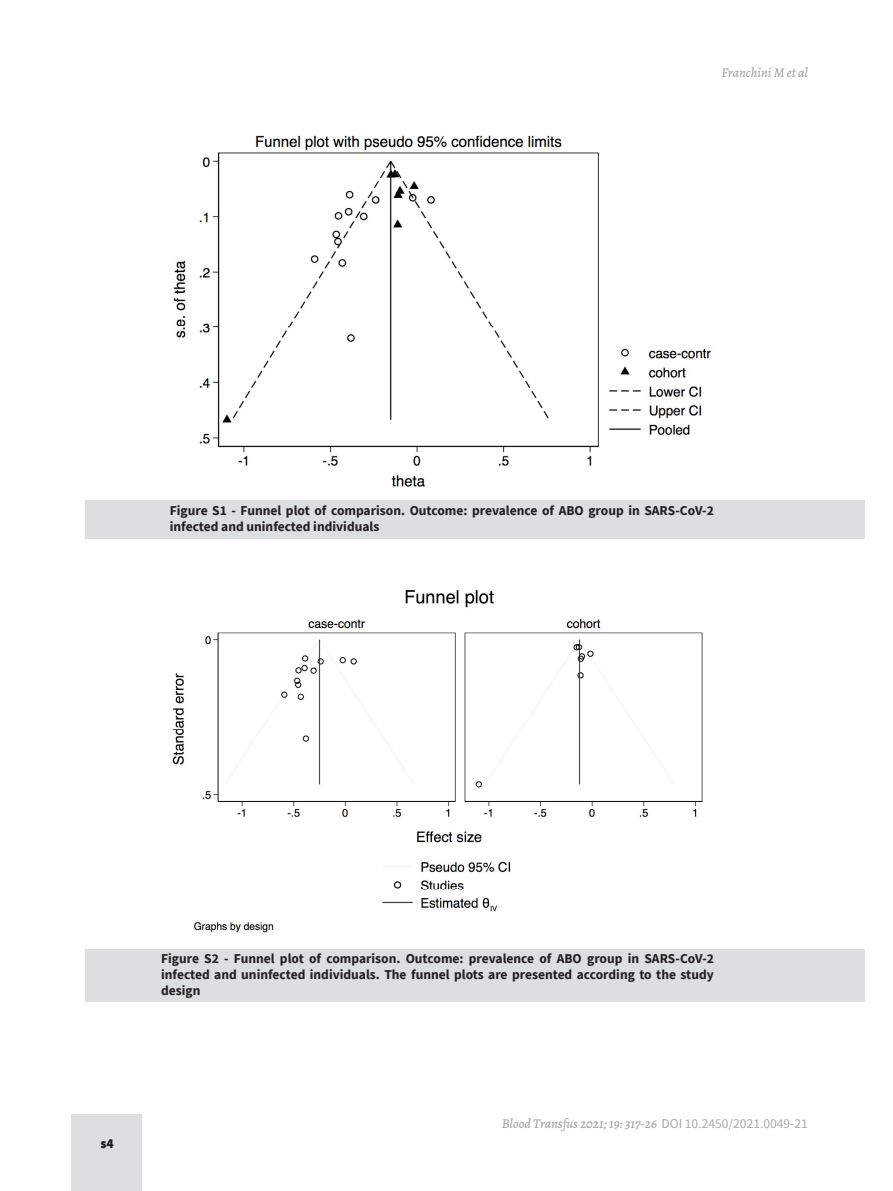
<style>
.page{position:relative;width:893px;height:1191px;background:#fff}
.page>*{position:absolute;margin:0;border:0;box-sizing:border-box;transform-origin:0 0}
._14_Didascalia_figur{font:700 13.5px/16.2px "Source Sans Pro";color:#231f20;text-align:justify}
.t1{font:italic 500 13.5px "Alegreya";color:#a8a9ad}
.t2{font:900 13.5px "Source Sans Pro";color:#231f20}
.s1{font-family:"Source Sans Pro";font-weight:400;font-style:normal}
</style>
<div class="page">
<div style="left:71px;top:1114px;width:71px;height:77px;background:#dddee0"></div>
<div style="left:85px;top:948px;width:780px;height:53px;background:#dddee0"></div>
<div style="left:85px;top:500px;width:780px;height:38px;background:#dddee0"></div>
<img style="left:173px;top:135px;width:539px;height:352px">
<img style="left:172px;top:589px;width:531px;height:344px">
<p class="t1" style="left:721px;top:64px;width:88px">Franchini M et al</p>
<p class="_14_Didascalia_figur" style="left:170px;top:502px;width:546px">Figure S1 - Funnel plot of comparison. Outcome: prevalence of ABO group in SARS-CoV-2 infected and uninfected individuals</p>
<p class="_14_Didascalia_figur" style="left:161px;top:949px;width:554px">Figure S2 - Funnel plot of comparison. Outcome: prevalence of ABO group in SARS-CoV-2 infected and uninfected individuals. The funnel plots are presented according to the study design</p>
<p class="t2" style="left:100px;top:1134px;width:15px">s4</p>
<p class="t1" style="left:502px;top:1114px;width:308px">Blood Transfus 2021; 19: 317-26 <span class="s1">DOI 10.2450/2021.0049-21</span></p>
</div>
